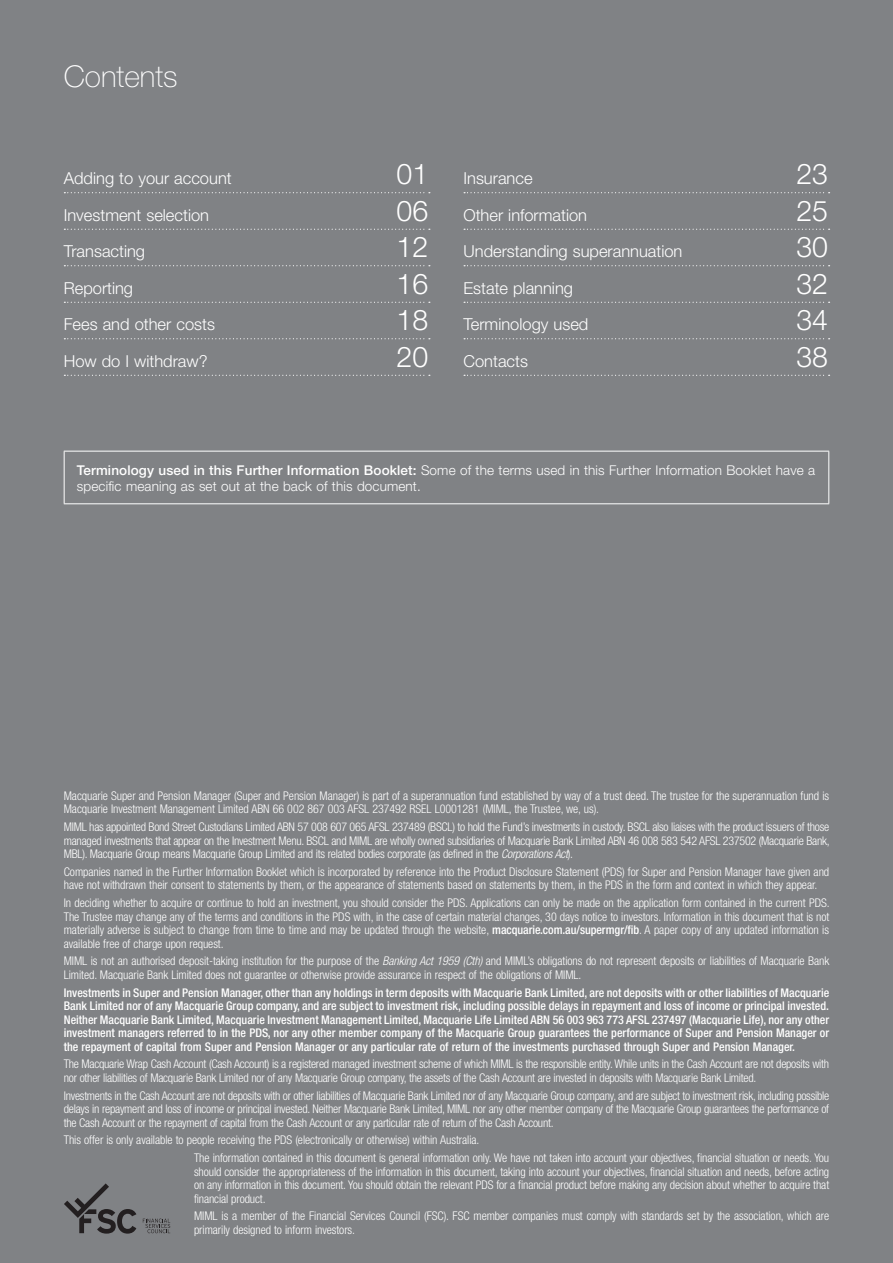
<style>
.page{position:relative;width:893px;height:1263px;background:#808285}
.page>*{position:absolute;margin:0;border:0;box-sizing:border-box;transform-origin:0 0}
.t1{font:100 30px "Helvetica Neue";color:#fff}
.t2{font:300 28.5px "Helvetica Neue";color:#fff}
.t3{font:300 16.5px "Helvetica Neue";color:#fff}
.t4{font:300 13.5px/16.5px "Helvetica Neue";letter-spacing:.01em;color:#fff}
.t5{font:300 condensed 12px/13.5px "Helvetica Neue";letter-spacing:-.005em;color:#fff}
.t6{font:500 condensed 12px/13.5px "Helvetica Neue";color:#fff;text-align:justify}
.s1{font-weight:500}
.s2{font-style:italic}
</style>
<div class="page">
<svg style="left:64px;top:192px;width:366px;height:1px"></svg>
<svg style="left:64px;top:229px;width:366px;height:1px"></svg>
<svg style="left:64px;top:265px;width:366px;height:1px"></svg>
<svg style="left:64px;top:302px;width:366px;height:1px"></svg>
<svg style="left:64px;top:338px;width:366px;height:1px"></svg>
<svg style="left:64px;top:375px;width:366px;height:1px"></svg>
<svg style="left:143px;top:1218px;width:27px;height:15px"></svg>
<svg style="left:64px;top:1183px;width:72px;height:50px"></svg>
<hr style="left:64px;top:451px;width:765px;height:1px;background:#fff">
<hr style="left:64px;top:451px;width:1px;height:52px;background:#fff">
<hr style="left:828px;top:451px;width:1px;height:52px;background:#fff">
<hr style="left:64px;top:503px;width:765px;height:1px;background:#fff">
<svg style="left:464px;top:192px;width:366px;height:1px"></svg>
<svg style="left:464px;top:229px;width:366px;height:1px"></svg>
<svg style="left:464px;top:265px;width:366px;height:1px"></svg>
<svg style="left:464px;top:302px;width:366px;height:1px"></svg>
<svg style="left:464px;top:338px;width:366px;height:1px"></svg>
<svg style="left:464px;top:375px;width:366px;height:1px"></svg>
<h1 class="t1" style="left:64px;top:60px;width:115px">Contents</h1>
<h3 class="t3" style="left:64px;top:168px;width:169px">Adding to your account</h3>
<h2 class="t2" style="left:397px;top:157px;width:33px">01</h2>
<h3 class="t3" style="left:64px;top:205px;width:147px">Investment selection</h3>
<h2 class="t2" style="left:397px;top:193px;width:33px">06</h2>
<h3 class="t3" style="left:64px;top:241px;width:83px">Transacting</h3>
<h2 class="t2" style="left:397px;top:230px;width:33px">12</h2>
<h3 class="t3" style="left:64px;top:278px;width:71px">Reporting</h3>
<h2 class="t2" style="left:397px;top:266px;width:33px">16</h2>
<h3 class="t3" style="left:64px;top:314px;width:153px">Fees and other costs</h3>
<h2 class="t2" style="left:397px;top:303px;width:33px">18</h2>
<h3 class="t3" style="left:64px;top:351px;width:145px">How do I withdraw?</h3>
<h2 class="t2" style="left:397px;top:339px;width:33px">20</h2>
<h3 class="t3" style="left:463px;top:168px;width:71px">Insurance</h3>
<h2 class="t2" style="left:796px;top:157px;width:33px">23</h2>
<h3 class="t3" style="left:463px;top:205px;width:125px">Other information</h3>
<h2 class="t2" style="left:796px;top:193px;width:33px">25</h2>
<h3 class="t3" style="left:463px;top:241px;width:220px">Understanding superannuation</h3>
<h2 class="t2" style="left:796px;top:230px;width:33px">30</h2>
<h3 class="t3" style="left:463px;top:278px;width:111px">Estate planning</h3>
<h2 class="t2" style="left:796px;top:266px;width:33px">32</h2>
<h3 class="t3" style="left:463px;top:314px;width:126px">Terminology used</h3>
<h2 class="t2" style="left:796px;top:303px;width:33px">34</h2>
<h3 class="t3" style="left:463px;top:351px;width:66px">Contacts</h3>
<h2 class="t2" style="left:796px;top:339px;width:33px">38</h2>
<p class="t4" style="left:77px;top:461px;width:740px"><span class="s1">Terminology used in this Further Information Booklet:</span> Some of the terms used in this Further Information Booklet have a specific meaning as set out at the back of this document.</p>
<p class="t5" style="left:64px;top:789px;width:767px">Macquarie Super and Pension Manager (Super and Pension Manager) is part of a superannuation fund established by way of a trust deed. The trustee for the superannuation fund is<br>Macquarie Investment Management Limited ABN 66 002 867 003 AFSL 237492 RSEL L0001281 (MIML, the Trustee, we, us).</p>
<p class="t5" style="left:64px;top:820px;width:767px;text-align:justify">MIML has appointed Bond Street Custodians Limited ABN 57 008 607 065 AFSL 237489 (BSCL) to hold the Fund’s investments in custody. BSCL also liaises with the product issuers of those managed investments that appear on the Investment Menu. BSCL and MIML are wholly owned subsidiaries of Macquarie Bank Limited ABN 46 008 583 542 AFSL 237502 (Macquarie Bank, MBL). Macquarie Group means Macquarie Group Limited and its related bodies corporate (as defined in the <span class="s2">Corporations Act</span>).</p>
<p class="t5" style="left:64px;top:865px;width:767px">Companies named in the Further Information Booklet which is incorporated by reference into the Product Disclosure Statement (PDS) for Super and Pension Manager have given and have not withdrawn their consent to statements by them, or the appearance of statements based on statements by them, in the PDS in the form and context in which they appear.</p>
<p class="t5" style="left:64px;top:896px;width:767px;text-align:justify">In deciding whether to acquire or continue to hold an investment, you should consider the PDS. Applications can only be made on the application form contained in the current PDS.<br>The Trustee may change any of the terms and conditions in the PDS with, in the case of certain material changes, 30 days notice to investors. Information in this document that is not materially adverse is subject to change from time to time and may be updated through the website, <span class="s1">macquarie.com.au/supermgr/fib</span>. A paper copy of any updated information is available free of charge upon request.</p>
<p class="t5" style="left:64px;top:954px;width:767px">MIML is not an authorised deposit-taking institution for the purpose of the <span class="s2">Banking Act 1959 (Cth)</span> and MIML’s obligations do not represent deposits or liabilities of Macquarie Bank<br>Limited. Macquarie Bank Limited does not guarantee or otherwise provide assurance in respect of the obligations of MIML.</p>
<p class="t6" style="left:64px;top:985px;width:767px">Investments in Super and Pension Manager, other than any holdings in term deposits with Macquarie Bank Limited, are not deposits with or other liabilities of Macquarie Bank Limited nor of any Macquarie Group company, and are subject to investment risk, including possible delays in repayment and loss of income or principal invested.<br>Neither Macquarie Bank Limited, Macquarie Investment Management Limited, Macquarie Life Limited ABN 56 003 963 773 AFSL 237497 (Macquarie Life), nor any other investment managers referred to in the PDS, nor any other member company of the Macquarie Group guarantees the performance of Super and Pension Manager or the repayment of capital from Super and Pension Manager or any particular rate of return of the investments purchased through Super and Pension Manager.</p>
<p class="t5" style="left:64px;top:1057px;width:767px">The Macquarie Wrap Cash Account (Cash Account) is a registered managed investment scheme of which MIML is the responsible entity. While units in the Cash Account are not deposits with nor other liabilities of Macquarie Bank Limited nor of any Macquarie Group company, the assets of the Cash Account are invested in deposits with Macquarie Bank Limited.</p>
<p class="t5" style="left:64px;top:1088px;width:767px;text-align:justify">Investments in the Cash Account are not deposits with or other liabilities of Macquarie Bank Limited nor of any Macquarie Group company, and are subject to investment risk, including possible delays in repayment and loss of income or principal invested. Neither Macquarie Bank Limited, MIML nor any other member company of the Macquarie Group guarantees the performance of the Cash Account or the repayment of capital from the Cash Account or any particular rate of return of the Cash Account.</p>
<p class="t5" style="left:194px;top:1131px;width:637px;line-height:17.7px;text-indent:-130px">This offer is only available to people receiving the PDS (electronically or otherwise) within Australia.<br>The information contained in this document is general information only. We have not taken into account your objectives, financial situation or needs. You</p>
<p class="t5" style="left:194px;top:1164px;width:637px;text-align:justify">should consider the appropriateness of the information in this document, taking into account your objectives, financial situation and needs, before acting on any information in this document. You should obtain the relevant PDS for a financial product before making any decision about whether to acquire that financial product.</p>
<p class="t5" style="left:194px;top:1209px;width:637px">MIML is a member of the Financial Services Council (FSC). FSC member companies must comply with standards set by the association, which are primarily designed to inform investors.</p>
</div>
